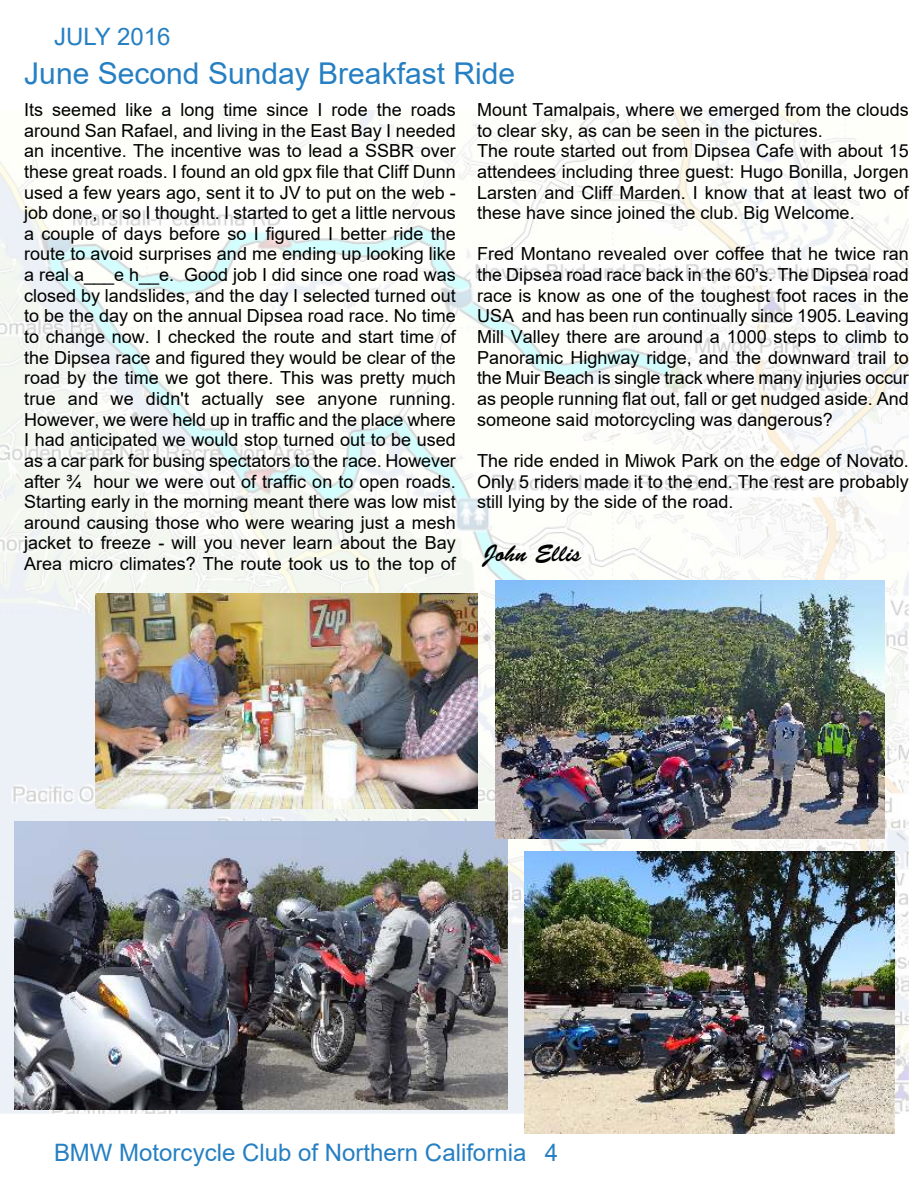
<style>
.page{position:relative;width:918px;height:1188px;background:#fff}
.page>*{position:absolute;margin:0;border:0;box-sizing:border-box;transform-origin:0 0}
.t1{font:30px "Arial";color:#257fc2}
.t2{font:24px "Arial";color:#257fc2}
.t3{font:24px "Brush Script Std";color:#000}
.t4{font:18px/20.7px "Arial";color:#000;text-align:justify}
</style>
<div class="page">
<img style="left:0;top:110px;width:909px;height:1004px">
<img style="left:96px;top:593px;width:381px;height:216px">
<img style="left:15px;top:822px;width:492px;height:288px">
<img style="left:495px;top:581px;width:390px;height:258px">
<img style="left:524px;top:852px;width:370px;height:282px">
<h2 class="t2" style="left:54px;top:28px;width:118px">JULY 2016</h2>
<h1 class="t1" style="left:24px;top:62px;width:492px">June Second Sunday Breakfast Ride</h1>
<p class="t4" style="left:24px;top:101px;width:433px">Its seemed like a long time since I rode the roads around San Rafael, and living in the East Bay I needed an incentive. The incentive was to lead a SSBR over these great roads. I found an old gpx file that Cliff Dunn used a few years ago, sent it to JV to put on the web - job done, or so I thought. I started to get a little nervous a couple of days before so I figured I better ride the route to avoid surprises and me ending up looking like a real a___e h__e. Good job I did since one road was closed by landslides, and the day I selected turned out to be the day on the annual Dipsea road race. No time to change now. I checked the route and start time of the Dipsea race and figured they would be clear of the road by the time we got there. This was pretty much true and we didn't actually see anyone running.<br>However, we were held up in traffic and the place where I had anticipated we would stop turned out to be used as a car park for busing spectators to the race. However after ¾ hour we were out of traffic on to open roads.<br>Starting early in the morning meant there was low mist around causing those who were wearing just a mesh jacket to freeze - will you never learn about the Bay Area micro climates? The route took us to the top of</p>
<p class="t4" style="left:477px;top:101px;width:433px;text-align:left">Mount Tamalpais, where we emerged from the clouds to clear sky, as can be seen in the pictures.<br>The route started out from Dipsea Cafe with about 15 attendees including three guest: Hugo Bonilla, Jorgen Larsten and Cliff Marden. I know that at least two of these have since joined the club. Big Welcome.</p>
<p class="t4" style="left:477px;top:245px;width:433px">Fred Montano revealed over coffee that he twice ran the Dipsea road race back in the 60’s. The Dipsea road race is know as one of the toughest foot races in the USA and has been run continually since 1905. Leaving Mill Valley there are around a 1000 steps to climb to Panoramic Highway ridge, and the downward trail to the Muir Beach is single track where many injuries occur as people running flat out, fall or get nudged aside. And someone said motorcycling was dangerous?</p>
<p class="t4" style="left:477px;top:452px;width:433px">The ride ended in Miwok Park on the edge of Novato.<br>Only 5 riders made it to the end. The rest are probably still lying by the side of the road.</p>
<h2 class="t3" style="left:483px;top:545px;width:100px">John Ellis</h2>
<h2 class="t2" style="left:54px;top:1143px;width:506px">BMW Motorcycle Club of Northern California 4</h2>
</div>
